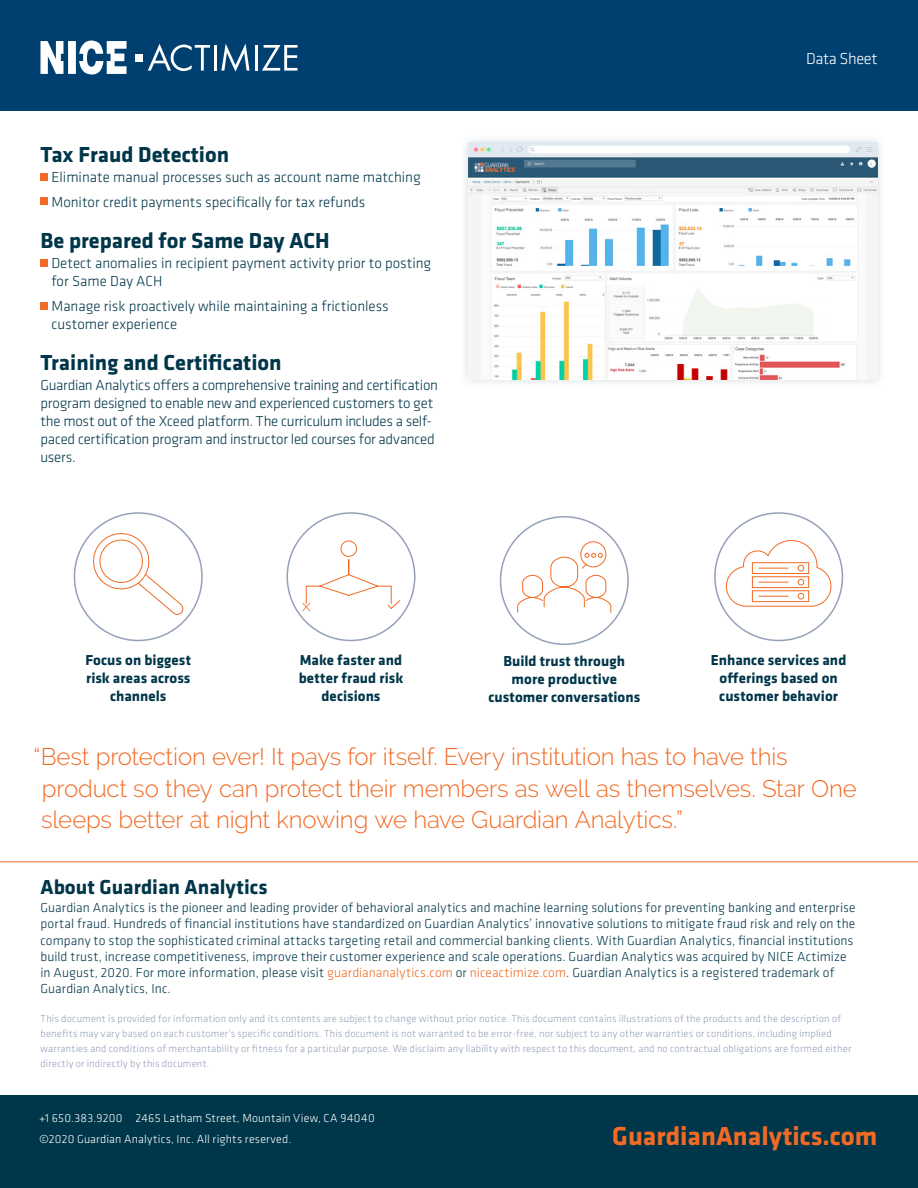
<style>
.page{position:relative;width:918px;height:1188px;background:#fff}
.page>*{position:absolute;margin:0;border:0;box-sizing:border-box;transform-origin:0 0}
.t1{font:700 27px "Klavika";color:#f26a23}
.t2{font:300 24px/31.5px "Raleway";letter-spacing:-.005em;color:#f26a23}
.t3{font:700 22.5px "Klavika";color:#003649}
.t4{font:700 21px "Klavika";color:#003649}
.t5{font:300 16.5px "Klavika";letter-spacing:-.025em;color:#fff}
.t6{font:300 15px/18px "Klavika";color:#003649}
.t7{font:700 15px/18px "Klavika";letter-spacing:.005em;color:#003649;text-align:center}
.t8{font:300 13.5px/16.2px "Klavika";letter-spacing:.005em;color:#003649}
.t9{font:300 12px/21px "Klavika";letter-spacing:.02em;color:#fff}
.t10{font:300 10.5px/15px "Klavika";letter-spacing:.02em;color:#94a1b9}
.s1{color:#f26a23}
</style>
<div class="page">
<div style="left:0;top:1095px;width:918px;height:93px;background:#003649"></div>
<div style="left:40px;top:173px;width:8px;height:8px;background:#f26a23"></div>
<div style="left:40px;top:198px;width:8px;height:7px;background:#f26a23"></div>
<div style="left:40px;top:259px;width:8px;height:8px;background:#f26a23"></div>
<div style="left:40px;top:302px;width:8px;height:7px;background:#f26a23"></div>
<hr style="left:0;top:861px;width:918px;height:1px;background:#f26a23">
<svg style="left:90px;top:530px;width:95px;height:85px"></svg>
<svg style="left:302px;top:540px;width:99px;height:71px"></svg>
<svg style="left:517px;top:541px;width:95px;height:72px"></svg>
<svg style="left:726px;top:540px;width:106px;height:67px"></svg>
<div style="left:459px;top:133px;width:428px;height:256px;background:#003649;opacity:.19"></div>
<img style="left:469px;top:143px;width:409px;height:236px">
<div style="left:0;top:0;width:918px;height:110px;background:#004070"></div>
<svg style="left:41px;top:41px;width:86px;height:34px"></svg>
<div style="left:135px;top:54px;width:7px;height:7px;background:#fff"></div>
<svg style="left:148px;top:44px;width:62px;height:27px"></svg>
<hr style="left:214px;top:45px;width:3px;height:26px;background:#fff">
<svg style="left:221px;top:44px;width:29px;height:28px"></svg>
<hr style="left:255px;top:45px;width:3px;height:26px;background:#fff">
<svg style="left:262px;top:45px;width:36px;height:26px"></svg>
<h3 class="t3" style="left:40px;top:138px;width:190px">Tax Fraud Detection</h3>
<p class="t6" style="left:51px;top:164px;width:371px;line-height:24.8px">Eliminate manual processes such as account name matching<br>Monitor credit payments specifically for tax refunds</p>
<h3 class="t3" style="left:40px;top:224px;width:291px">Be prepared for Same Day ACH</h3>
<p class="t6" style="left:51px;top:254px;width:381px">Detect anomalies in recipient payment activity prior to posting for Same Day ACH</p>
<p class="t6" style="left:51px;top:297px;width:339px">Manage risk proactively while maintaining a frictionless customer experience</p>
<h3 class="t3" style="left:40px;top:346px;width:243px">Training and Certification</h3>
<p class="t6" style="left:40px;top:376px;width:399px">Guardian Analytics offers a comprehensive training and certification program designed to enable new and experienced customers to get the most out of the Xceed platform. The curriculum includes a self&shy;paced certification program and instructor led courses for advanced users.</p>
<p class="t5" style="left:806px;top:48px;width:73px">Data Sheet</p>
<p class="t7" style="left:85px;top:651px;width:107px">Focus on biggest risk areas across channels</p>
<p class="t7" style="left:299px;top:651px;width:106px">Make faster and better fraud risk decisions</p>
<p class="t7" style="left:488px;top:652px;width:153px">Build trust through more productive customer conversations</p>
<p class="t7" style="left:711px;top:651px;width:137px">Enhance services and offerings based on customer behavior</p>
<h2 class="t2" style="left:41px;top:741px;width:817px;text-indent:-8px">“Best protection ever! It pays for itself. Every institution has to have this product so they can protect their members as well as themselves. Star One sleeps better at night knowing we have Guardian Analytics.”</h2>
<h3 class="t4" style="left:40px;top:872px;width:228px">About Guardian Analytics</h3>
<p class="t8" style="left:40px;top:899px;width:817px">Guardian Analytics is the pioneer and leading provider of behavioral analytics and machine learning solutions for preventing banking and enterprise portal fraud. Hundreds of financial institutions have standardized on Guardian Analytics’ innovative solutions to mitigate fraud risk and rely on the company to stop the sophisticated criminal attacks targeting retail and commercial banking clients. With Guardian Analytics, financial institutions build trust, increase competitiveness, improve their customer experience and scale operations. Guardian Analytics was acquired by NICE Actimize in August, 2020. For more information, please visit <span class="s1">guardiananalytics.com</span> or <span class="s1">niceactimize.com</span>. Guardian Analytics is a registered trademark of Guardian Analytics, Inc.</p>
<p class="t10" style="left:40px;top:1011px;width:812px">This document is provided for information only and its contents are subject to change without prior notice. This document contains illustrations of the products and the description of benefits may vary based on each customer’s specific conditions. This document is not warranted to be error-free, nor subject to any other warranties or conditions, including implied warranties and conditions of merchantability or fitness for a particular purpose. We disclaim any liability with respect to this document, and no contractual obligations are formed either directly or indirectly by this document.</p>
<p class="t9" style="left:39px;top:1107px;width:337px">+1 650.383.9200 2465 Latham Street, Mountain View, CA 94040 ©2020 Guardian Analytics, Inc. All rights reserved.</p>
<h1 class="t1" style="left:612px;top:1117px;width:267px">GuardianAnalytics.com</h1>
</div>
